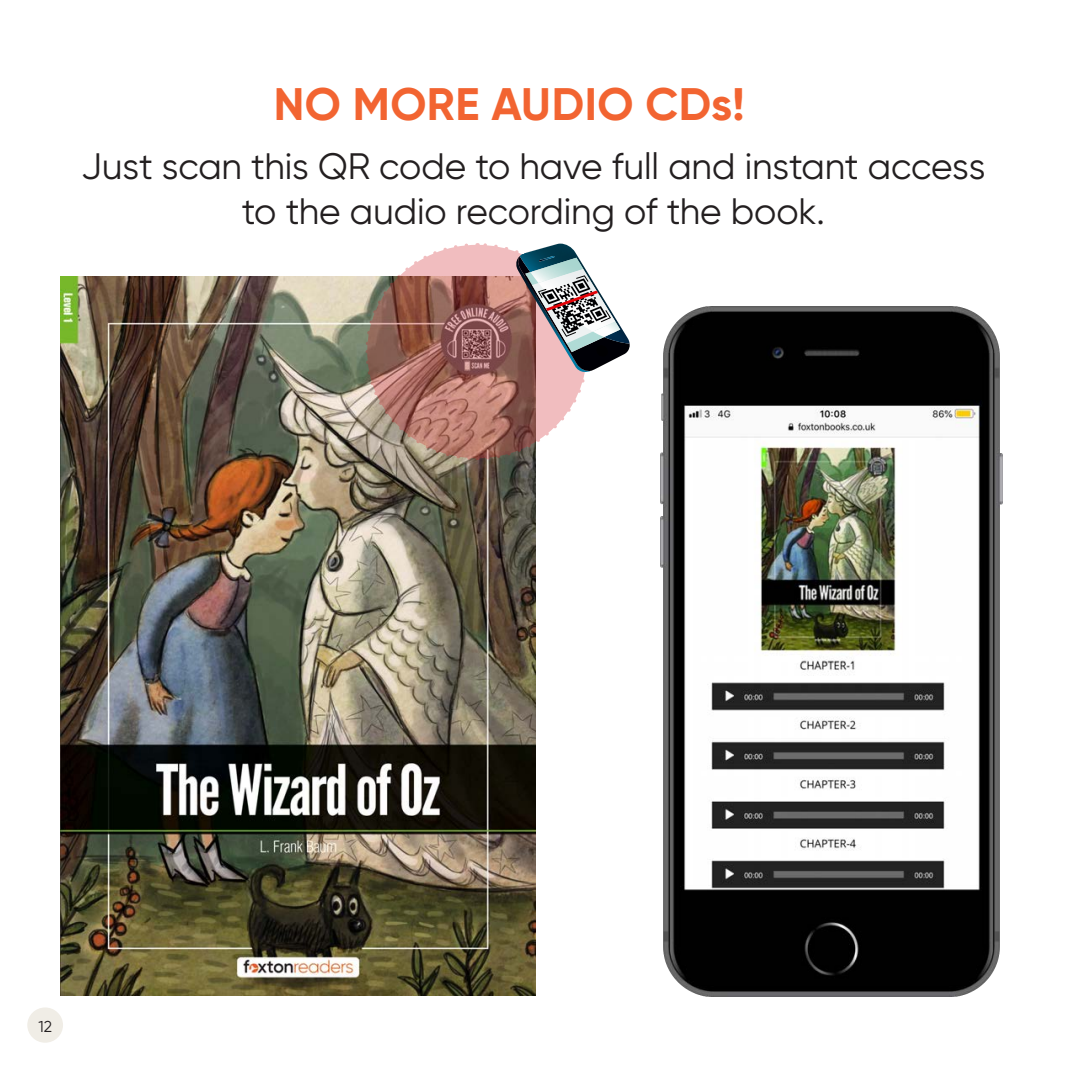
<style>
.page{position:relative;width:1072px;height:1072px;background:#fff}
.page>*{position:absolute;margin:0;border:0;box-sizing:border-box;transform-origin:0 0}
.Item_List{font:700 45.5px "Gilroy";letter-spacing:.01em;color:#f26431}
.Item_List-2{font:36.75px/45.5px "Gilroy";letter-spacing:-.005em;color:#231f20;text-align:center}
.t1{font:15.75px "Gilroy";color:#231f20}
</style>
<div class="page">
<div style="left:27px;top:1007px;width:36px;height:35px;background:#f0ede6;border-radius:50%"></div>
<img style="left:660px;top:306px;width:342px;height:690px">
<img style="left:60px;top:276px;width:476px;height:719px">
<img style="left:364px;top:243px;width:266px;height:219px">
<p class="Item_List" style="left:274px;top:76px;width:472px">NO MORE AUDIO CDs!</p>
<p class="Item_List-2" style="left:81px;top:143px;width:905px">Just scan this QR code to have full and instant access to the audio recording of the book.</p>
<p class="t1" style="left:38px;top:1016px;width:15px">12</p>
</div>
